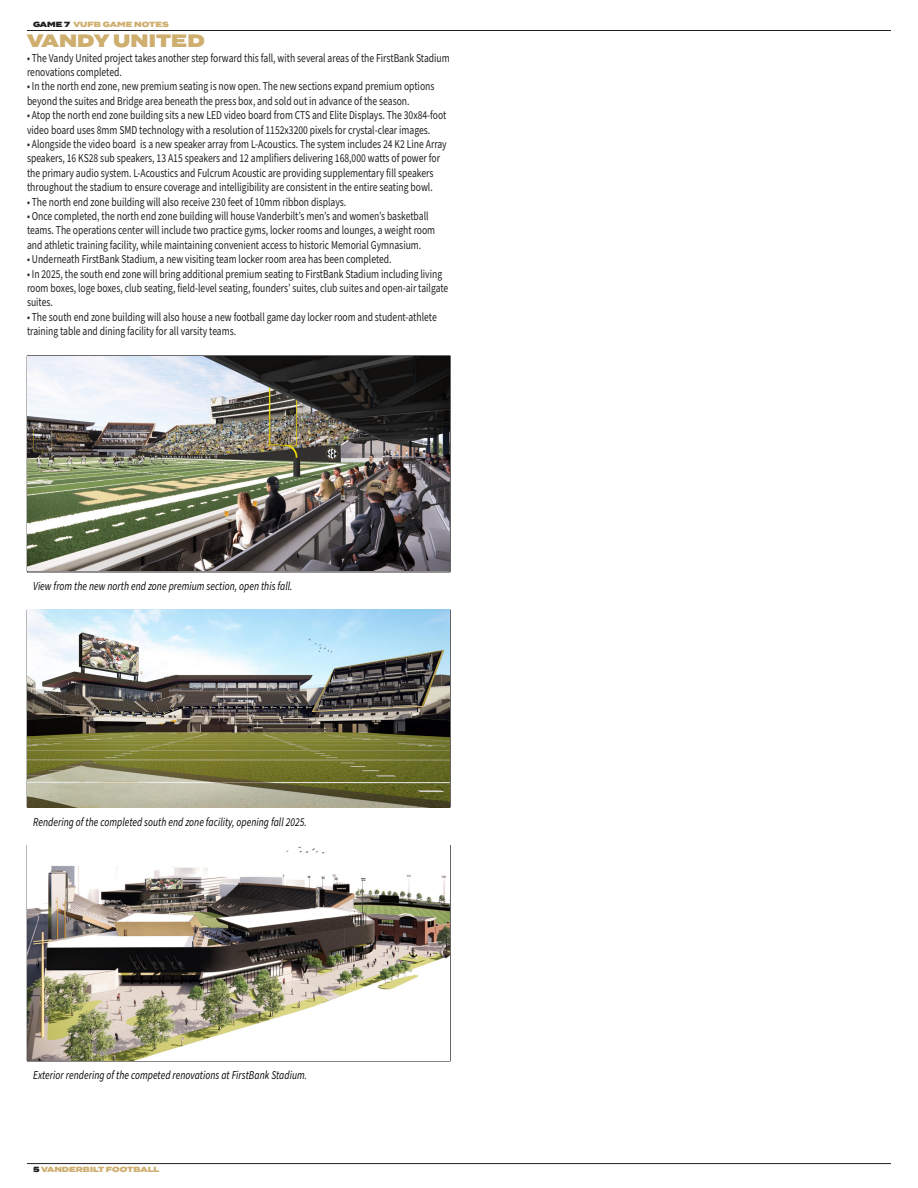
<style>
.page{position:relative;width:918px;height:1188px;background:#fff}
.page>*{position:absolute;margin:0;border:0;box-sizing:border-box;transform-origin:0 0}
.t1{font:900 18px "Termina";letter-spacing:.005em;color:#cfaf70}
.t2{font:12px/14.4px "Source Sans Pro";color:#231f20;scale:.8 1}
.t3{font:italic 12px "Source Sans Pro";letter-spacing:.005em;color:#040503;scale:.8 1}
.t4{font:900 7.5px "Termina";color:#cfaf70}
.s1{color:#231f20}
</style>
<div class="page">
<hr style="left:27px;top:1163px;width:864px;height:1px;background:#231f20">
<hr style="left:27px;top:30px;width:864px;height:1px;background:#231f20">
<hr style="left:27px;top:356px;width:1px;height:216px;background:#231f20">
<hr style="left:450px;top:356px;width:1px;height:216px;background:#231f20">
<hr style="left:27px;top:572px;width:423px;height:1px;background:#231f20">
<hr style="left:450px;top:610px;width:1px;height:197px;background:#231f20">
<hr style="left:450px;top:845px;width:1px;height:216px;background:#231f20">
<hr style="left:27px;top:1061px;width:423px;height:1px;background:#231f20">
<hr style="left:27px;top:807px;width:423px;height:1px;background:#231f20">
<img style="left:27px;top:356px;width:423px;height:215px">
<img style="left:27px;top:610px;width:423px;height:197px">
<img style="left:27px;top:846px;width:423px;height:215px">
<p class="t4" style="left:33px;top:19px;width:137px"><span class="s1">GAME 7</span> VUFB GAME NOTES</p>
<p class="t2" style="left:27px;top:51px;width:530px">• The Vandy United project takes another step forward this fall, with several areas of the FirstBank Stadium renovations completed.</p>
<p class="t2" style="left:27px;top:80px;width:511px">• In the north end zone, new premium seating is now open. The new sections expand premium options beyond the suites and Bridge area beneath the press box, and sold out in advance of the season.</p>
<p class="t2" style="left:27px;top:108px;width:526px">• Atop the north end zone building sits a new LED video board from CTS and Elite Displays. The 30x84-foot video board uses 8mm SMD technology with a resolution of 1152x3200 pixels for crystal-clear images.</p>
<p class="t2" style="left:27px;top:137px;width:526px">• Alongside the video board is a new speaker array from L-Acoustics. The system includes 24 K2 Line Array speakers, 16 KS28 sub speakers, 13 A15 speakers and 12 amplifiers delivering 168,000 watts of power for the primary audio system. L-Acoustics and Fulcrum Acoustic are providing supplementary fill speakers throughout the stadium to ensure coverage and intelligibility are consistent in the entire seating bowl.</p>
<p class="t2" style="left:27px;top:195px;width:401px">• The north end zone building will also receive 230 feet of 10mm ribbon displays.</p>
<p class="t2" style="left:27px;top:209px;width:512px">• Once completed, the north end zone building will house Vanderbilt’s men’s and women’s basketball teams. The operations center will include two practice gyms, locker rooms and lounges, a weight room and athletic training facility, while maintaining convenient access to historic Memorial Gymnasium.</p>
<p class="t2" style="left:27px;top:252px;width:457px">• Underneath FirstBank Stadium, a new visiting team locker room area has been completed.</p>
<p class="t2" style="left:27px;top:267px;width:528px">• In 2025, the south end zone will bring additional premium seating to FirstBank Stadium including living room boxes, loge boxes, club seating, field-level seating, founders’ suites, club suites and open-air tailgate suites.</p>
<p class="t2" style="left:27px;top:310px;width:514px">• The south end zone building will also house a new football game day locker room and student-athlete training table and dining facility for all varsity teams.</p>
<p class="t1" style="left:27px;top:27px;width:179px">VANDY UNITED</p>
<p class="t3" style="left:33px;top:578px;width:326px">View from the new north end zone premium section, open this fall.</p>
<p class="t3" style="left:33px;top:814px;width:343px">Rendering of the completed south end zone facility, opening fall 2025.</p>
<p class="t3" style="left:33px;top:1067px;width:344px">Exterior rendering of the competed renovations at FirstBank Stadium.</p>
<p class="t4" style="left:33px;top:1164px;width:128px"><span class="s1">5</span> VANDERBILT FOOTBALL</p>
</div>
